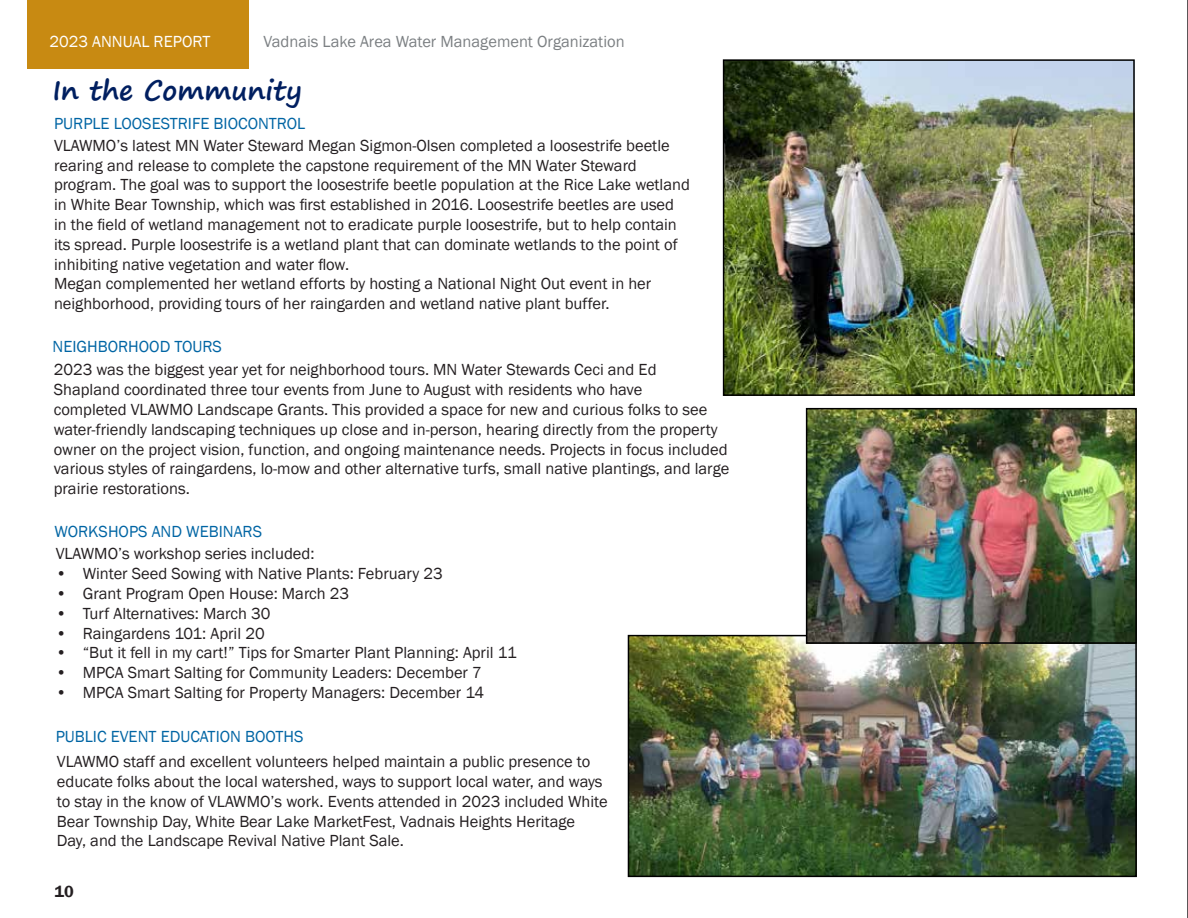
<style>
.page{position:relative;width:1188px;height:918px;background:#fff}
.page>*{position:absolute;margin:0;border:0;box-sizing:border-box;transform-origin:0 0}
.t1{font:700 27px "Segoe Print";color:#001f60}
.t2{font:16.5px/19.8px "Franklin Gothic";color:#241f21}
.t3{font:16.5px "Franklin Gothic";color:#0065a4}
.t4{font:16.5px "Franklin Gothic";color:#7c8083}
.t5{font:16.5px "Franklin Gothic";color:#fff}
.t6{font:600 16.5px "Franklin Gothic";color:#241f21}
</style>
<div class="page">
<hr style="left:1187px;top:0;width:1px;height:918px;background:#241f21">
<div style="left:27px;top:0;width:221px;height:69px;background:#c88a12"></div>
<img style="left:726px;top:62px;width:406px;height:331px">
<div style="left:723px;top:59px;width:412px;height:337px;border:2px solid #000"></div>
<img style="left:631px;top:638px;width:503px;height:236px">
<div style="left:628px;top:635px;width:509px;height:242px;border:2px solid #000"></div>
<img style="left:809px;top:411px;width:325px;height:230px">
<div style="left:806px;top:408px;width:331px;height:236px;border:2px solid #000"></div>
<p class="t5" style="left:50px;top:31px;width:162px">2023 ANNUAL REPORT</p>
<p class="t4" style="left:264px;top:31px;width:363px">Vadnais Lake Area Water Management Organization</p>
<h1 class="t1" style="left:53px;top:66px;width:251px">In the Community</h1>
<p class="t3" style="left:54px;top:113px;width:253px">PURPLE LOOSESTRIFE BIOCONTROL</p>
<p class="t2" style="left:54px;top:136px;width:638px">VLAWMO’s latest MN Water Steward Megan Sigmon-Olsen completed a loosestrife beetle rearing and release to complete the capstone requirement of the MN Water Steward program. The goal was to support the loosestrife beetle population at the Rice Lake wetland in White Bear Township, which was first established in 2016. Loosestrife beetles are used in the field of wetland management not to eradicate purple loosestrife, but to help contain its spread. Purple loosestrife is a wetland plant that can dominate wetlands to the point of inhibiting native vegetation and water flow.<br>Megan complemented her wetland efforts by hosting a National Night Out event in her neighborhood, providing tours of her raingarden and wetland native plant buffer.</p>
<p class="t3" style="left:52px;top:336px;width:171px">NEIGHBORHOOD TOURS</p>
<p class="t2" style="left:54px;top:360px;width:677px">2023 was the biggest year yet for neighborhood tours. MN Water Stewards Ceci and Ed<br>Shapland coordinated three tour events from June to August with residents who have<br>completed VLAWMO Landscape Grants. This provided a space for new and curious folks to see water-friendly landscaping techniques up close and in-person, hearing directly from the property owner on the project vision, function, and ongoing maintenance needs. Projects in focus included various styles of raingardens, lo-mow and other alternative turfs, small native plantings, and large prairie restorations.</p>
<p class="t3" style="left:54px;top:522px;width:209px">WORKSHOPS AND WEBINARS</p>
<p class="t2" style="left:56px;top:544px;width:260px">VLAWMO’s workshop series included:</p>
<p class="t2" style="left:56px;top:564px;width:389px">• Winter Seed Sowing with Native Plants: February 23</p>
<p class="t2" style="left:56px;top:584px;width:295px">• Grant Program Open House: March 23</p>
<p class="t2" style="left:56px;top:604px;width:216px">• Turf Alternatives: March 30</p>
<p class="t2" style="left:56px;top:624px;width:211px">• Raingardens 101: April 20</p>
<p class="t2" style="left:56px;top:643px;width:463px">• “But it fell in my cart!” Tips for Smarter Plant Planning: April 11</p>
<p class="t2" style="left:56px;top:663px;width:428px">• MPCA Smart Salting for Community Leaders: December 7</p>
<p class="t2" style="left:56px;top:683px;width:430px">• MPCA Smart Salting for Property Managers: December 14</p>
<p class="t3" style="left:56px;top:726px;width:249px">PUBLIC EVENT EDUCATION BOOTHS</p>
<p class="t2" style="left:57px;top:752px;width:552px">VLAWMO staff and excellent volunteers helped maintain a public presence to educate folks about the local watershed, ways to support local water, and ways to stay in the know of VLAWMO’s work. Events attended in 2023 included White Bear Township Day, White Bear Lake MarketFest, Vadnais Heights Heritage Day, and the Landscape Revival Native Plant Sale.</p>
<p class="t6" style="left:54px;top:882px;width:21px">10</p>
</div>
